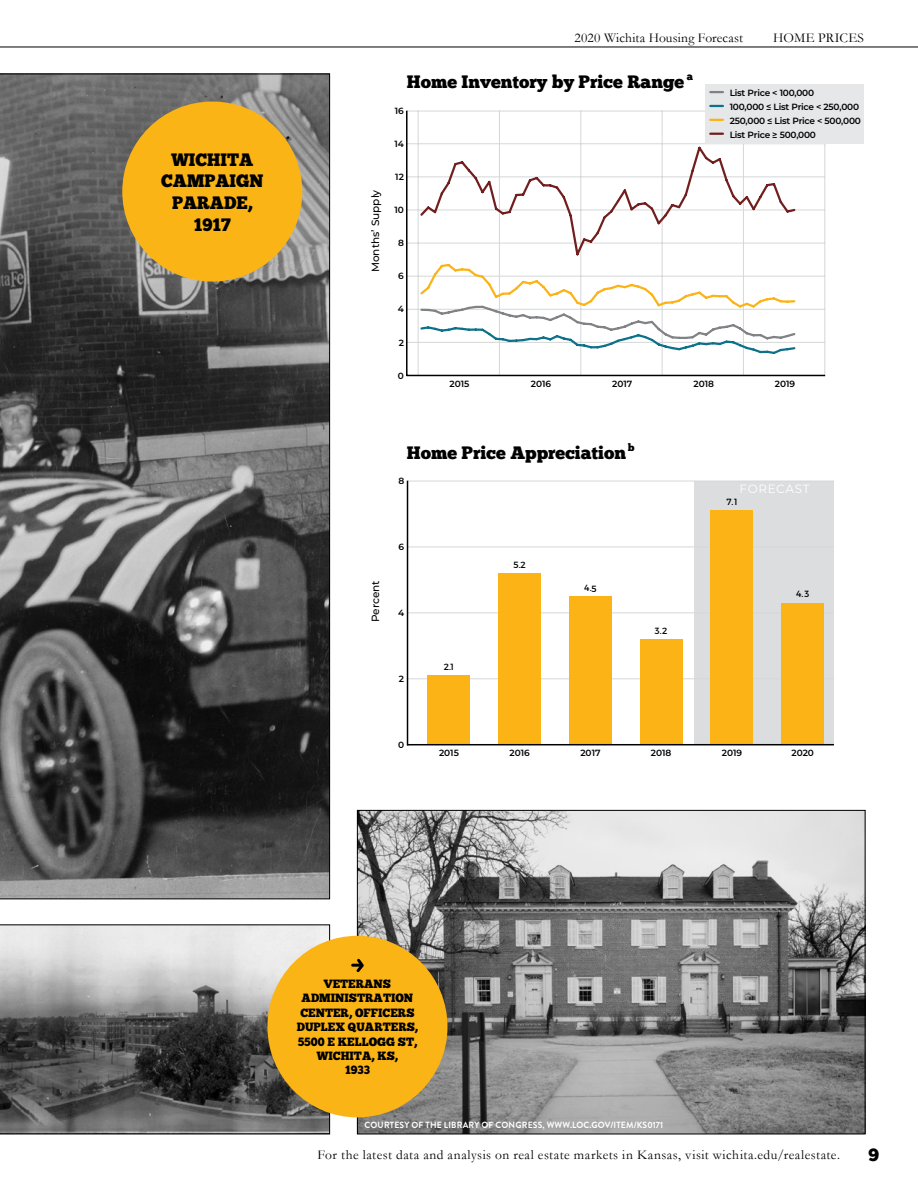
<style>
.page{position:relative;width:918px;height:1188px;background:#fff}
.page>*{position:absolute;margin:0;border:0;box-sizing:border-box;transform-origin:0 0}
.t1{font:18px "Chunk Five Ex";color:#000}
.t2{font:18px/21.6px "Chunk Five";color:#000;text-align:center;scale:.96 1}
.t3{font:13.5px "Garamond";letter-spacing:.03em;color:#000}
.t4{font:13.5px "Garamond";letter-spacing:.01em;color:#000}
.t5{font:12px/14.4px "Chunk Five";color:#000;text-align:center;scale:.96 1}
.t6{font:12px "Montserrat";letter-spacing:.05em;color:#fff}
.t7{font:500 10.5px "Montserrat";color:#000}
.t8{font:10.5px "Chunk Five Ex";color:#000}
.t9{font:600 9px/13.8px "Montserrat";letter-spacing:-.025em;color:#000}
.t10{font:700 9px "Brandon Grotesque";letter-spacing:.02em;color:#fff;scale:.96 1}
.t11{font:9px "Montserrat";color:#000}
</style>
<div class="page">
<hr style="left:0;top:47px;width:918px;height:1px;background:#000">
<svg style="left:0;top:924px;width:330px;height:210px;background:#818181"></svg>
<img style="left:359px;top:812px;width:505px;height:320px">
<svg style="left:0;top:74px;width:330px;height:825px;background:#545454"></svg>
<hr style="left:824px;top:111px;width:1px;height:264px;background:#d5d7d8">
<hr style="left:743px;top:111px;width:1px;height:264px;background:#d5d7d8">
<hr style="left:662px;top:111px;width:1px;height:264px;background:#d5d7d8">
<hr style="left:580px;top:111px;width:1px;height:264px;background:#d5d7d8">
<hr style="left:499px;top:111px;width:1px;height:264px;background:#d5d7d8">
<hr style="left:418px;top:111px;width:1px;height:264px;background:#d5d7d8">
<hr style="left:407px;top:111px;width:418px;height:1px;background:#d5d7d8">
<hr style="left:407px;top:143px;width:418px;height:1px;background:#d5d7d8">
<hr style="left:407px;top:177px;width:418px;height:1px;background:#d5d7d8">
<hr style="left:407px;top:210px;width:418px;height:1px;background:#d5d7d8">
<hr style="left:407px;top:243px;width:418px;height:1px;background:#d5d7d8">
<hr style="left:407px;top:276px;width:418px;height:1px;background:#d5d7d8">
<hr style="left:407px;top:309px;width:418px;height:1px;background:#d5d7d8">
<hr style="left:407px;top:342px;width:418px;height:1px;background:#d5d7d8">
<svg style="left:418px;top:145px;width:379px;height:211px"></svg>
<div style="left:705px;top:84px;width:159px;height:60px;background:#e6e7e8"></div>
<svg style="left:710px;top:91px;width:13px;height:2px"></svg>
<svg style="left:710px;top:105px;width:13px;height:2px"></svg>
<svg style="left:710px;top:119px;width:13px;height:2px"></svg>
<svg style="left:710px;top:133px;width:13px;height:2px"></svg>
<hr style="left:406px;top:111px;width:2px;height:265px;background:#000">
<hr style="left:407px;top:375px;width:418px;height:1px;background:#000">
<div style="left:694px;top:481px;width:140px;height:264px;background:#dcddde"></div>
<hr style="left:408px;top:481px;width:426px;height:1px;background:#d5d7d8">
<hr style="left:408px;top:547px;width:426px;height:1px;background:#d5d7d8">
<hr style="left:408px;top:613px;width:426px;height:1px;background:#d5d7d8">
<hr style="left:408px;top:678px;width:426px;height:1px;background:#d5d7d8">
<div style="left:428px;top:676px;width:42px;height:69px;background:#fcb316"></div>
<div style="left:499px;top:573px;width:42px;height:172px;background:#fcb316"></div>
<div style="left:569px;top:596px;width:43px;height:149px;background:#fcb316"></div>
<div style="left:640px;top:639px;width:42px;height:106px;background:#fcb316"></div>
<div style="left:711px;top:511px;width:42px;height:234px;background:#fcb316"></div>
<div style="left:782px;top:603px;width:42px;height:142px;background:#fcb316"></div>
<hr style="left:407px;top:481px;width:1px;height:264px;background:#000">
<hr style="left:408px;top:744px;width:426px;height:1px;background:#000">
<div style="left:122px;top:102px;width:180px;height:180px;background:#fbb416;border-radius:50%"></div>
<div style="left:267px;top:936px;width:180px;height:181px;background:#fbb416;border-radius:50%"></div>
<svg style="left:353px;top:958px;width:11px;height:15px"></svg>
<h1 class="t2" style="left:161px;top:149px;width:108px">WICHITA<br>CAMPAIGN<br>PARADE,<br>1917</h1>
<p class="t7" style="left:368px;top:272px;width:84px;rotate:-90deg">Months’ Supply</p>
<h2 class="t4" style="left:574px;top:29px;width:170px">2020 Wichita Housing Forecast</h2>
<h2 class="t4" style="left:773px;top:29px;width:92px">HOME PRICES</h2>
<h1 class="t1" style="left:407px;top:68px;width:279px">Home Inventory by Price Range</h1>
<p class="t8" style="left:687px;top:69px;width:8px">a</p>
<p class="t9" style="left:395px;top:103px;width:11px">16</p>
<p class="t9" style="left:394px;top:136px;width:11px">14</p>
<p class="t9" style="left:395px;top:170px;width:10px">12</p>
<p class="t9" style="left:394px;top:203px;width:11px">10</p>
<p class="t9" style="left:398px;top:236px;width:7px">8</p>
<p class="t9" style="left:398px;top:269px;width:7px">6</p>
<p class="t9" style="left:398px;top:302px;width:8px">4</p>
<p class="t9" style="left:399px;top:335px;width:7px">2</p>
<p class="t9" style="left:730px;top:86px;width:133px">List Price &lt; 100,000<br>100,000 ≤ List Price &lt; 250,000<br>250,000 ≤ List Price &lt; 500,000<br>List Price ≥ 500,000</p>
<p class="t9" style="left:398px;top:368px;width:8px">0</p>
<p class="t9" style="left:450px;top:377px;width:21px">2015</p>
<p class="t9" style="left:531px;top:377px;width:22px">2016</p>
<p class="t9" style="left:612px;top:377px;width:22px">2017</p>
<p class="t9" style="left:694px;top:377px;width:22px">2018</p>
<p class="t9" style="left:775px;top:377px;width:22px">2019</p>
<h1 class="t1" style="left:407px;top:439px;width:221px">Home Price Appreciation</h1>
<p class="t8" style="left:628px;top:439px;width:8px">b</p>
<p class="t9" style="left:398px;top:474px;width:7px">8</p>
<p class="t7" style="left:368px;top:622px;width:44px;rotate:-90deg">Percent</p>
<p class="t9" style="left:399px;top:540px;width:7px">6</p>
<p class="t9" style="left:398px;top:606px;width:8px">4</p>
<p class="t9" style="left:399px;top:671px;width:7px">2</p>
<p class="t11" style="left:444px;top:661px;width:12px">2.1</p>
<p class="t11" style="left:514px;top:559px;width:14px">5.2</p>
<p class="t11" style="left:584px;top:582px;width:14px">4.5</p>
<p class="t11" style="left:655px;top:625px;width:14px">3.2</p>
<h3 class="t6" style="left:740px;top:481px;width:72px">FORECAST</h3>
<p class="t11" style="left:726px;top:496px;width:13px">7.1</p>
<p class="t11" style="left:796px;top:589px;width:15px">4.3</p>
<p class="t9" style="left:398px;top:737px;width:8px">0</p>
<p class="t9" style="left:439px;top:746px;width:21px">2015</p>
<p class="t9" style="left:510px;top:746px;width:22px">2016</p>
<p class="t9" style="left:580px;top:746px;width:22px">2017</p>
<p class="t9" style="left:651px;top:746px;width:22px">2018</p>
<p class="t9" style="left:722px;top:746px;width:22px">2019</p>
<p class="t9" style="left:791px;top:746px;width:24px">2020</p>
<h3 class="t5" style="left:297px;top:977px;width:128px">VETERANS<br>ADMINISTRATION<br>CENTER, OFFICERS<br>DUPLEX QUARTERS,<br>5500 E KELLOGG ST,<br>WICHITA, KS,<br>1933</h3>
<p class="t10" style="left:365px;top:1119px;width:312px">COURTESY OF THE LIBRARY OF CONGRESS, WWW.LOC.GOV/ITEM/KS0171</p>
<h2 class="t3" style="left:317px;top:1146px;width:524px">For the latest data and analysis on real estate markets in Kansas, visit wichita.edu/realestate.</h2>
<h1 class="t1" style="left:868px;top:1141px;width:12px">9</h1>
</div>
